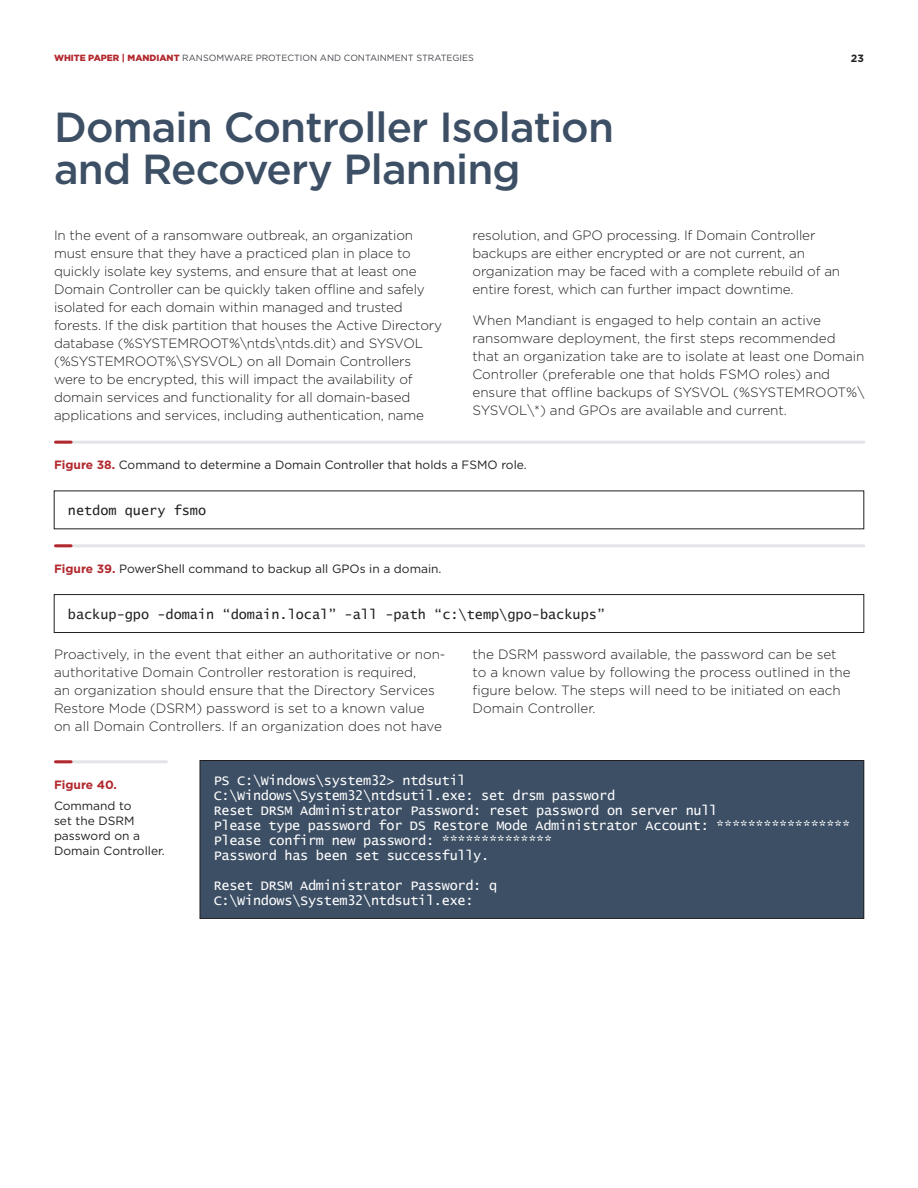
<style>
.page{position:relative;width:918px;height:1188px;background:#fff}
.page>*{position:absolute;margin:0;border:0;box-sizing:border-box;transform-origin:0 0}
.Body_Text_9_12{font:500 42px/42px "Gotham";letter-spacing:-.02em;color:#3d4f65}
.Body_Text_9_12-2{font:300 13.5px/18px "Gotham";letter-spacing:-.01em;color:#231f20}
.Body_Text_9_12-3{font:13.5px "Lucida Console";letter-spacing:-.02em;color:#fff}
.Body_Text_9_12-4{font:13.5px "Lucida Console";color:#231f20}
.t1{font:12px/15px "Gotham";color:#231f20}
.t2{font:700 12px "Gotham";color:#b2282d}
.t3{font:700 10.5px "Gotham";color:#231f20}
.t4{font:9px "Gotham";color:#44474d}
.s1{font-weight:900;color:#b2282d}
.s2{font-weight:700;color:#b2282d}
</style>
<div class="page">
<div style="left:54px;top:594px;width:810px;height:39px;border:1px solid #231f20"></div>
<hr style="left:56px;top:441px;width:808px;height:3px;background:#3d4f65">
<hr style="left:56px;top:544px;width:808px;height:3px;background:#3d4f65">
<hr style="left:56px;top:441px;width:15px;height:3px;background:#b2282d">
<hr style="left:56px;top:544px;width:15px;height:3px;background:#b2282d">
<div style="left:200px;top:761px;width:664px;height:157px;background:#3d4f65"></div>
<div style="left:200px;top:760px;width:664px;height:159px;border:1px solid #231f20"></div>
<hr style="left:56px;top:760px;width:111px;height:3px;background:#3d4f65">
<hr style="left:56px;top:760px;width:15px;height:3px;background:#b2282d">
<p class="t4" style="left:54px;top:52px;width:422px"><span class="s1">WHITE PAPER | MANDIANT</span> RANSOMWARE PROTECTION AND CONTAINMENT STRATEGIES</p>
<p class="t3" style="left:851px;top:52px;width:15px">23</p>
<p class="Body_Text_9_12" style="left:54px;top:105px;width:562px">Domain Controller Isolation and Recovery Planning</p>
<p class="Body_Text_9_12-2" style="left:472px;top:226px;width:369px">resolution, and GPO processing. If Domain Controller backups are either encrypted or are not current, an organization may be faced with a complete rebuild of an entire forest, which can further impact downtime.</p>
<p class="Body_Text_9_12-2" style="left:472px;top:311px;width:394px">When Mandiant is engaged to help contain an active ransomware deployment, the first steps recommended that an organization take are to isolate at least one Domain Controller (preferable one that holds FSMO roles) and ensure that offline backups of SYSVOL (%SYSTEMROOT%\ SYSVOL\*) and GPOs are available and current.</p>
<p class="Body_Text_9_12-2" style="left:54px;top:226px;width:390px">In the event of a ransomware outbreak, an organization must ensure that they have a practiced plan in place to quickly isolate key systems, and ensure that at least one Domain Controller can be quickly taken offline and safely isolated for each domain within managed and trusted forests. If the disk partition that houses the Active Directory database (%SYSTEMROOT%\ntds\ntds.dit) and SYSVOL (%SYSTEMROOT%\SYSVOL) on all Domain Controllers were to be encrypted, this will impact the availability of domain services and functionality for all domain-based applications and services, including authentication, name</p>
<p class="t1" style="left:54px;top:457px;width:474px"><span class="s2">Figure 38.</span> Command to determine a Domain Controller that holds a FSMO role.</p>
<p class="Body_Text_9_12-4" style="left:68px;top:505px;width:140px">netdom query fsmo</p>
<p class="t1" style="left:54px;top:561px;width:389px"><span class="s2">Figure 39.</span> PowerShell command to backup all GPOs in a domain.</p>
<p class="Body_Text_9_12-4" style="left:68px;top:608px;width:539px">backup-gpo -domain “domain.local” -all -path “c:\temp\gpo-backups”</p>
<p class="Body_Text_9_12-2" style="left:54px;top:645px;width:393px">Proactively, in the event that either an authoritative or non&shy;authoritative Domain Controller restoration is required,<br>an organization should ensure that the Directory Services Restore Mode (DSRM) password is set to a known value<br>on all Domain Controllers. If an organization does not have</p>
<p class="Body_Text_9_12-2" style="left:472px;top:645px;width:380px">the DSRM password available, the password can be set to a known value by following the process outlined in the figure below. The steps will need to be initiated on each Domain Controller.</p>
<p class="t2" style="left:54px;top:776px;width:65px">Figure 40.</p>
<p class="t1" style="left:54px;top:798px;width:112px">Command to<br>set the DSRM password on a<br>Domain Controller.</p>
<p class="Body_Text_9_12-3" style="left:214px;top:774px;width:254px">PS C:\Windows\system32&gt; ntdsutil</p>
<p class="Body_Text_9_12-3" style="left:214px;top:789px;width:403px">C:\Windows\System32\ntdsutil.exe: set drsm password</p>
<p class="Body_Text_9_12-3" style="left:214px;top:804px;width:505px">Reset DRSM Administrator Password: reset password on server null</p>
<p class="Body_Text_9_12-3" style="left:214px;top:819px;width:638px">Please type password for DS Restore Mode Administrator Account: *****************</p>
<p class="Body_Text_9_12-3" style="left:214px;top:834px;width:340px">Please confirm new password: **************</p>
<p class="Body_Text_9_12-3" style="left:214px;top:849px;width:277px">Password has been set successfully.</p>
<p class="Body_Text_9_12-3" style="left:214px;top:879px;width:285px">Reset DRSM Administrator Password: q</p>
<p class="Body_Text_9_12-3" style="left:214px;top:894px;width:261px">C:\Windows\System32\ntdsutil.exe:</p>
</div>
